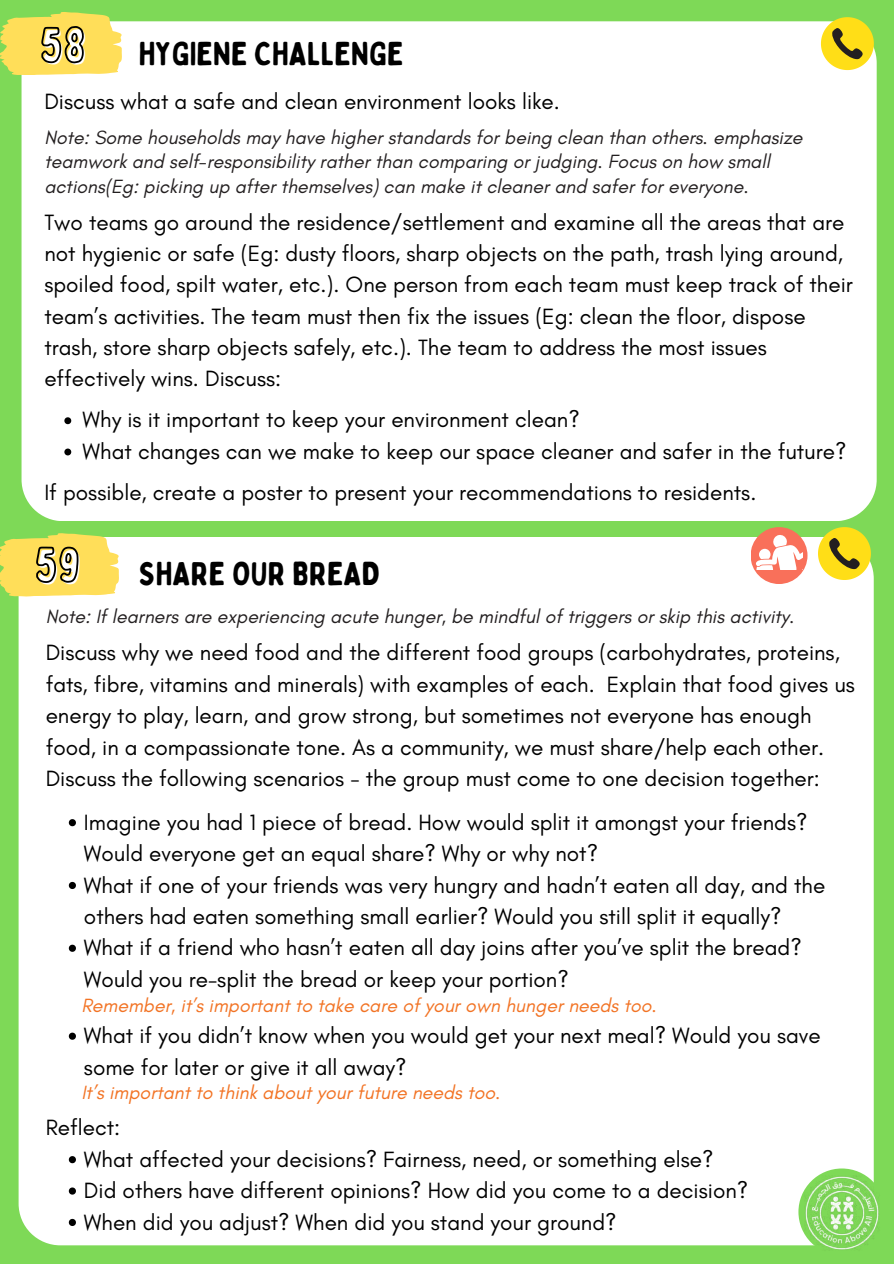
<style>
.page{position:relative;width:894px;height:1264px;background:#fff}
.page>*{position:absolute;margin:0;border:0;box-sizing:border-box;transform-origin:0 0}
.t1{font:33px "Bobby Jones Soft";color:#000}
.t2{font:22.5px/31.3px "Glacial Indifference";color:#000}
.t3{font:italic 19.5px/24.8px "Glacial Indifference";color:#231f20}
.t4{font:italic 19.5px "Glacial Indifference";color:#f27324}
.s1{font-size:48.6px;color:#fff}
</style>
<div class="page">
<div style="left:0;top:0;width:893px;height:1263px;background:#7ed957"></div>
<div style="left:22px;top:21px;width:854px;height:500px;background:#fff"></div>
<svg style="left:820px;top:17px;width:53px;height:53px;background:#dccd3e"></svg>
<div style="left:19px;top:537px;width:854px;height:708px;background:#fff"></div>
<svg style="left:817px;top:527px;width:53px;height:53px;background:#dacc3b"></svg>
<svg style="left:0;top:12px;width:122px;height:63px;background:#e2d059"></svg>
<svg style="left:0;top:533px;width:119px;height:63px;background:#e5d15a"></svg>
<svg style="left:64px;top:417px;width:7px;height:7px"></svg>
<svg style="left:64px;top:448px;width:7px;height:7px"></svg>
<svg style="left:69px;top:819px;width:7px;height:7px"></svg>
<svg style="left:69px;top:881px;width:7px;height:8px"></svg>
<svg style="left:69px;top:944px;width:7px;height:7px"></svg>
<svg style="left:69px;top:1032px;width:7px;height:7px"></svg>
<svg style="left:69px;top:1156px;width:7px;height:7px"></svg>
<svg style="left:69px;top:1187px;width:7px;height:7px"></svg>
<svg style="left:69px;top:1218px;width:7px;height:7px"></svg>
<div style="left:750px;top:527px;width:57px;height:57px;background:#f9705a;border-radius:50%"></div>
<svg style="left:755px;top:534px;width:47px;height:35px"></svg>
<img style="left:798px;top:1169px;width:81px;height:81px">
<h1 class="t1" style="left:42px;top:33px;width:362px"><span class="s1">58</span> HYGIENE CHALLENGE</h1>
<p class="t2" style="left:44px;top:85px;width:517px">Discuss what a safe and clean environment looks like.</p>
<p class="t3" style="left:44px;top:124px;width:759px">Note: Some households may have higher standards for being clean than others. emphasize teamwork and self-responsibility rather than comparing or judging. Focus on how small actions(Eg: picking up after themselves) can make it cleaner and safer for everyone.</p>
<p class="t2" style="left:44px;top:206px;width:809px">Two teams go around the residence/settlement and examine all the areas that are not hygienic or safe (Eg: dusty floors, sharp objects on the path, trash lying around, spoiled food, spilt water, etc.). One person from each team must keep track of their team’s activities. The team must then fix the issues (Eg: clean the floor, dispose trash, store sharp objects safely, etc.). The team to address the most issues effectively wins. Discuss:</p>
<p class="t2" style="left:83px;top:404px;width:765px">Why is it important to keep your environment clean?<br>What changes can we make to keep our space cleaner and safer in the future?</p>
<p class="t2" style="left:44px;top:476px;width:713px">If possible, create a poster to present your recommendations to residents.</p>
<h1 class="t1" style="left:37px;top:553px;width:344px"><span class="s1">59</span> SHARE OUR BREAD</h1>
<p class="t3" style="left:46px;top:604px;width:750px">Note: If learners are experiencing acute hunger, be mindful of triggers or skip this activity.</p>
<p class="t2" style="left:46px;top:637px;width:810px">Discuss why we need food and the different food groups (carbohydrates, proteins, fats, fibre, vitamins and minerals) with examples of each. Explain that food gives us energy to play, learn, and grow strong, but sometimes not everyone has enough food, in a compassionate tone. As a community, we must share/help each other.<br>Discuss the following scenarios - the group must come to one decision together:</p>
<p class="t2" style="left:84px;top:806px;width:742px">Imagine you had 1 piece of bread. How would split it amongst your friends?<br>Would everyone get an equal share? Why or why not?<br>What if one of your friends was very hungry and hadn’t eaten all day, and the others had eaten something small earlier? Would you still split it equally?<br>What if a friend who hasn’t eaten all day joins after you’ve split the bread?<br>Would you re-split the bread or keep your portion?</p>
<p class="t2" style="left:84px;top:1019px;width:738px">What if you didn’t know when you would get your next meal? Would you save some for later or give it all away?</p>
<p class="t2" style="left:84px;top:1111px;width:665px;text-indent:-38px">Reflect:<br>What affected your decisions? Fairness, need, or something else?<br>Did others have different opinions? How did you come to a decision?<br>When did you adjust? When did you stand your ground?</p>
<p class="t4" style="left:81px;top:993px;width:577px">Remember, it’s important to take care of your own hunger needs too.</p>
<p class="t4" style="left:81px;top:1080px;width:420px">It’s important to think about your future needs too.</p>
</div>
